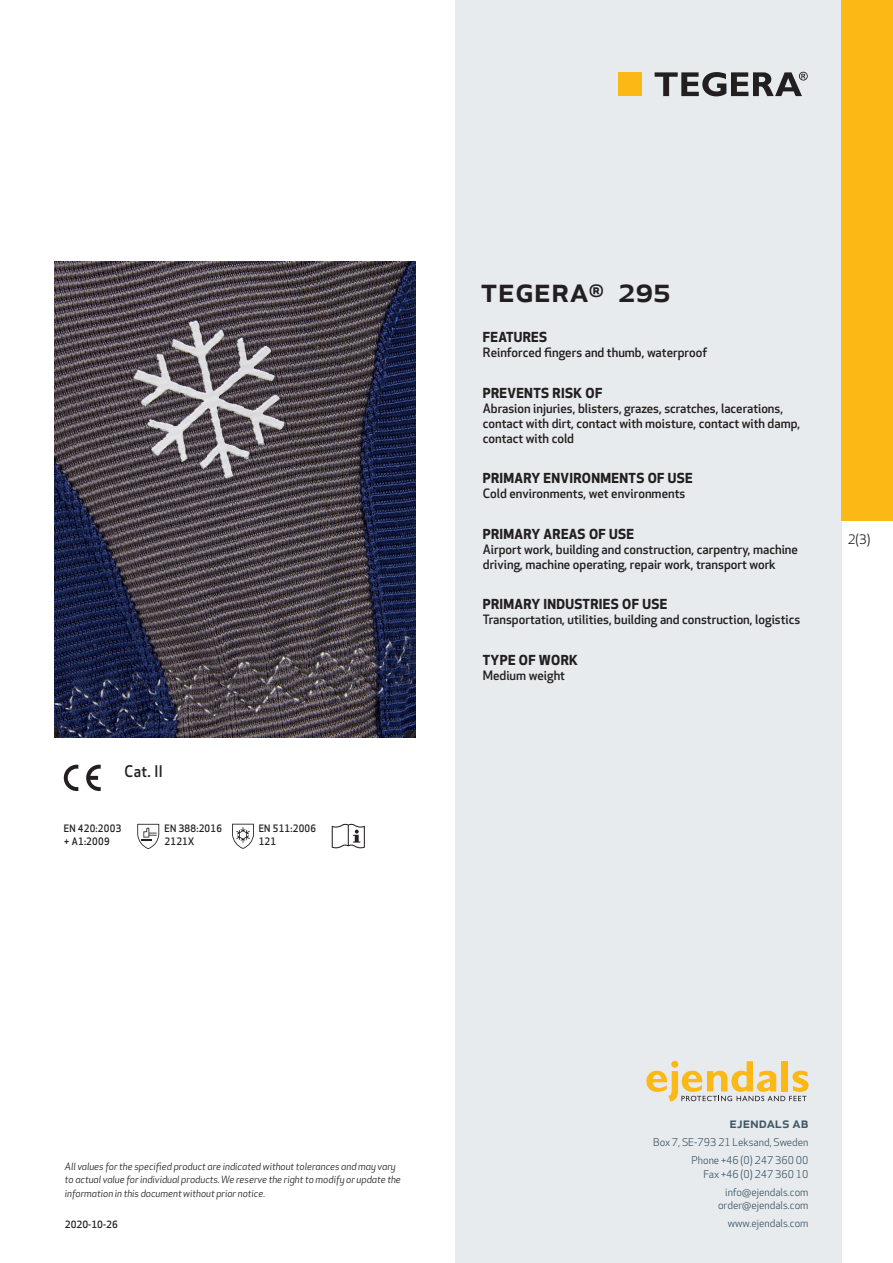
<style>
.page{position:relative;width:893px;height:1263px;background:#fff}
.page>*{position:absolute;margin:0;border:0;box-sizing:border-box;transform-origin:0 0}
.prodname{font:500 34.5px "Apex New";color:#231f20}
.Artikel{font:500 15.6px "Apex New";color:#231f20;scale:.95 1}
.t1{font:500 15px "Apex New";color:#405968}
.Funktion_body{font:700 13.5px "Apex New";letter-spacing:.025em;color:#231f20}
.t2{font:12.75px "Apex New";color:#231f20}
.Funktion_body-2{font:500 12.6px/15px "Apex New";color:#231f20}
.t3{font:10.5px/18px "Apex New";color:#405968;text-align:right}
.Artikel-2{font:500 10.05px/13.2px "Apex New";letter-spacing:.025em;color:#231f20;scale:.95 1}
.t4{font:italic 9.75px/13.5px "Apex New";color:#231f20}
.Sidfot_datum{font:500 9.75px "Apex New";color:#231f20}
</style>
<div class="page">
<div style="left:455px;top:0;width:387px;height:1263px;background:#e8ebee"></div>
<svg style="left:646px;top:1061px;width:162px;height:40px"></svg>
<div style="left:842px;top:0;width:51px;height:520px;background:#fcb814"></div>
<div style="left:618px;top:72px;width:24px;height:24px;background:#fcb814"></div>
<svg style="left:655px;top:72px;width:153px;height:24px"></svg>
<svg style="left:86px;top:765px;width:15px;height:26px"></svg>
<svg style="left:64px;top:765px;width:14px;height:26px"></svg>
<svg style="left:137px;top:824px;width:22px;height:25px"></svg>
<svg style="left:232px;top:824px;width:22px;height:25px"></svg>
<svg style="left:332px;top:824px;width:33px;height:24px"></svg>
<img style="left:54px;top:261px;width:361px;height:477px">
<p class="Artikel" style="left:125px;top:761px;width:42px">Cat. II</p>
<p class="Artikel-2" style="left:64px;top:821px;width:62px">EN 420:2003 + A1:2009</p>
<p class="Artikel-2" style="left:165px;top:821px;width:62px">EN 388:2016<br>2121X</p>
<p class="Artikel-2" style="left:259px;top:821px;width:62px">EN 511:2006<br>121</p>
<p class="prodname" style="left:480px;top:266px;width:192px">TEGERA<sup>®</sup> 295</p>
<p class="Funktion_body" style="left:483px;top:327px;width:66px">FEATURES</p>
<p class="Funktion_body-2" style="left:483px;top:345px;width:226px">Reinforced fingers and thumb, waterproof</p>
<p class="Funktion_body" style="left:483px;top:383px;width:121px">PREVENTS RISK OF</p>
<p class="Funktion_body-2" style="left:483px;top:400px;width:319px">Abrasion injuries, blisters, grazes, scratches, lacerations, contact with dirt, contact with moisture, contact with damp, contact with cold</p>
<p class="Funktion_body" style="left:483px;top:468px;width:211px">PRIMARY ENVIRONMENTS OF USE</p>
<p class="Funktion_body-2" style="left:483px;top:486px;width:204px">Cold environments, wet environments</p>
<p class="Funktion_body" style="left:483px;top:524px;width:153px">PRIMARY AREAS OF USE</p>
<p class="Funktion_body-2" style="left:483px;top:541px;width:317px">Airport work, building and construction, carpentry, machine driving, machine operating, repair work, transport work</p>
<p class="Funktion_body" style="left:483px;top:595px;width:186px">PRIMARY INDUSTRIES OF USE</p>
<p class="Funktion_body-2" style="left:483px;top:612px;width:319px">Transportation, utilities, building and construction, logistics</p>
<p class="Funktion_body" style="left:483px;top:650px;width:97px">TYPE OF WORK</p>
<p class="Funktion_body-2" style="left:483px;top:668px;width:84px">Medium weight</p>
<p class="t2" style="left:848px;top:531px;width:24px">2(3)</p>
<p class="t4" style="left:65px;top:1159px;width:337px">All values for the specified product are indicated without tolerances and may vary to actual value for individual products. We reserve the right to modify or update the information in this document without prior notice.</p>
<p class="Sidfot_datum" style="left:65px;top:1218px;width:54px">2020-10-26</p>
<p class="t1" style="left:729px;top:1113px;width:80px">ejendals ab</p>
<p class="t3" style="left:653px;top:1133px;width:157px">Box 7, SE-793 21 Leksand, Sweden<br>Phone +46 (0) 247 360 00</p>
<p class="t3" style="left:703px;top:1165px;width:107px">Fax +46 (0) 247 360 10 info@ejendals.com</p>
<p class="t3" style="left:718px;top:1196px;width:92px">order@ejendals.com</p>
<p class="t3" style="left:728px;top:1215px;width:82px">www.ejendals.com</p>
</div>
